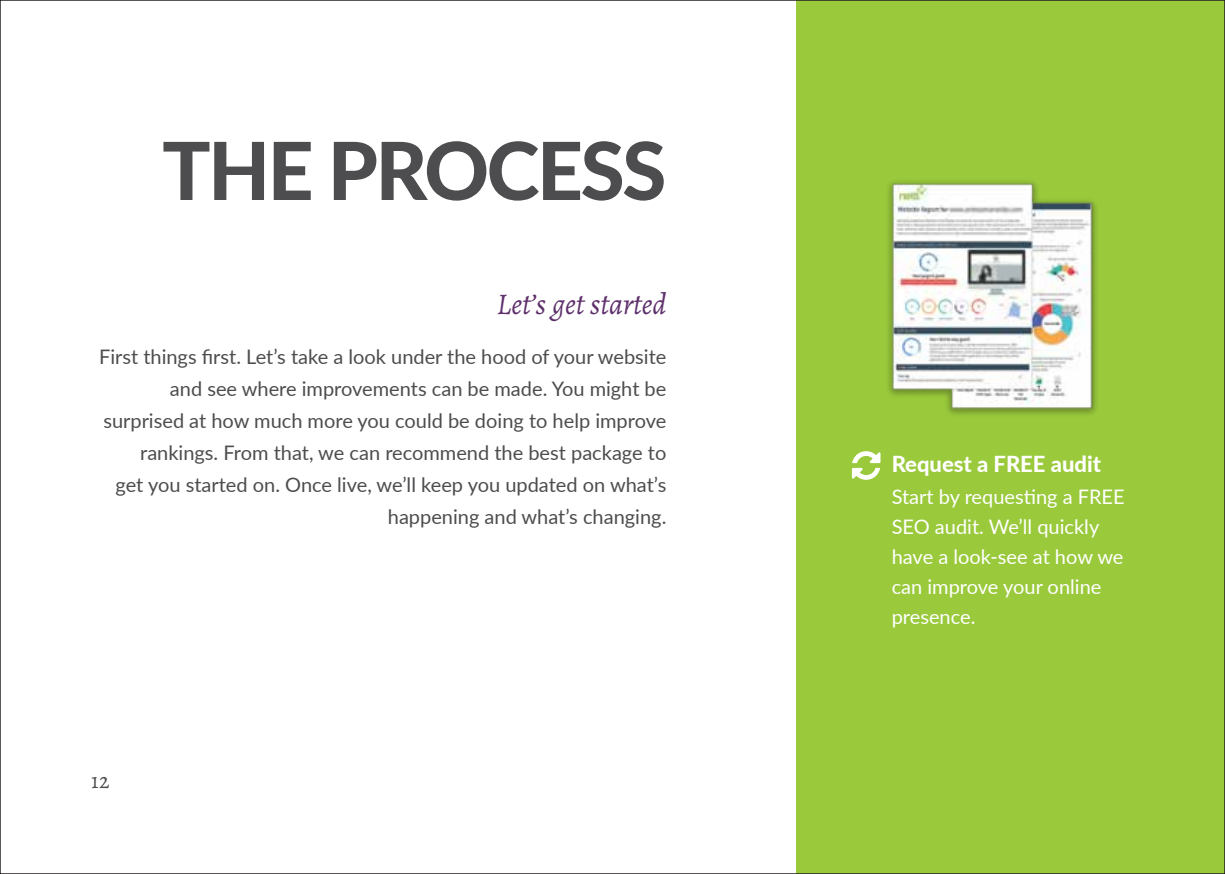
<style>
.page{position:relative;width:1225px;height:874px;background:#fff}
.page>*{position:absolute;margin:0;border:0;box-sizing:border-box;transform-origin:0 0}
.t1{font:800 80px "Lato";letter-spacing:-.03em;color:#4d4d4f}
.t2{font:italic 30px "Alegreya";color:#5f316c}
.t3{font:800 22px "Lato";color:#fff}
.t4{font:22px "Alegreya";color:#4d4d4f}
.t5{font:20px/32px "Lato";color:#4d4d4f;text-align:right}
.t6{font:20px/30px "Lato";color:#fff}
</style>
<div class="page">
<div style="left:796px;top:0;width:429px;height:873px;background:#9aca3c"></div>
<svg style="left:852px;top:451px;width:28px;height:28px"></svg>
<img style="left:888px;top:181px;width:209px;height:234px">
<h1 class="t1" style="left:162px;top:111px;width:505px">THE PROCESS</h1>
<h2 class="t2" style="left:497px;top:286px;width:171px">Let’s get started</h2>
<p class="t5" style="left:99px;top:339px;width:569px">First things first. Let’s take a look under the hood of your website and see where improvements can be made. You might be surprised at how much more you could be doing to help improve rankings. From that, we can recommend the best package to<br>get you started on. Once live, we’ll keep you updated on what’s happening and what’s changing.</p>
<p class="t4" style="left:91px;top:767px;width:20px">12</p>
<p class="t3" style="left:891px;top:447px;width:211px">Request a FREE audit</p>
<p class="t6" style="left:891px;top:481px;width:234px">Start by requesting a FREE<br>SEO audit. We’ll quickly have a look-see at how we can improve your online presence.</p>
</div>
